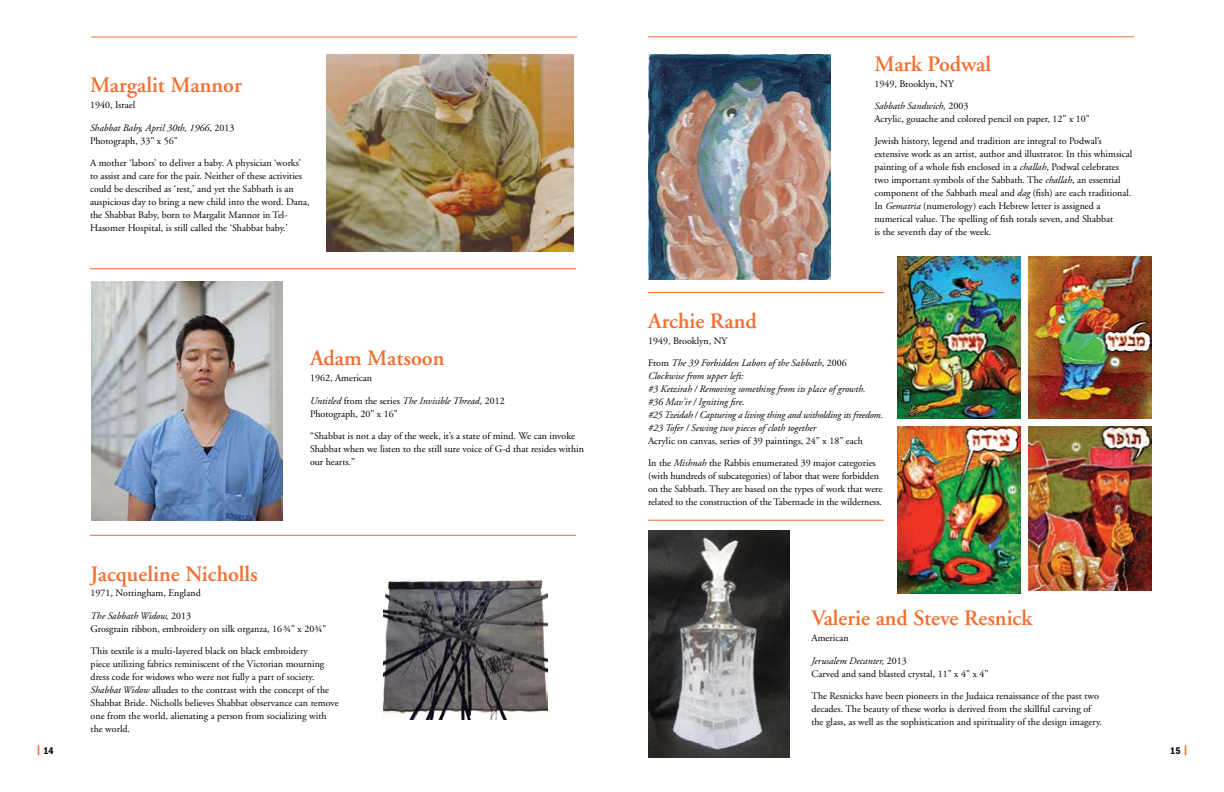
<style>
.page{position:relative;width:1224px;height:792px;background:#fff}
.page>*{position:absolute;margin:0;border:0;box-sizing:border-box;transform-origin:0 0}
.t1{font:600 22px "Adobe Garamond";color:#f36f31}
.t2{font:10px/13px "Adobe Garamond";color:#000}
.t3{font:italic 10px/13px "Adobe Garamond";color:#000}
.t4{font:10px "ITC Franklin Gothic Std Dm Cd";color:#000}
.s1{font-style:normal}
.s2{font-style:italic}
.s3{color:#f36f31}
</style>
<div class="page">
<img style="left:326px;top:54px;width:247px;height:197px">
<hr style="left:91px;top:37px;width:486px;height:1px;background:#f36f31">
<hr style="left:90px;top:268px;width:486px;height:1px;background:#f36f31">
<img style="left:91px;top:282px;width:191px;height:239px">
<hr style="left:90px;top:535px;width:486px;height:1px;background:#f36f31">
<img style="left:383px;top:576px;width:165px;height:144px">
<img style="left:649px;top:54px;width:181px;height:226px">
<hr style="left:648px;top:36px;width:486px;height:1px;background:#f36f31">
<hr style="left:648px;top:292px;width:236px;height:1px;background:#f36f31">
<hr style="left:648px;top:520px;width:236px;height:1px;background:#f36f31">
<img style="left:648px;top:531px;width:142px;height:226px">
<img style="left:1028px;top:257px;width:123px;height:162px">
<img style="left:898px;top:427px;width:123px;height:166px">
<img style="left:898px;top:256px;width:123px;height:163px">
<img style="left:1028px;top:427px;width:123px;height:163px">
<h1 class="t1" style="left:90px;top:73px;width:153px">Margalit Mannor</h1>
<p class="t2" style="left:90px;top:98px;width:47px">1940, Israel</p>
<p class="t3" style="left:90px;top:121px;width:146px">Shabbat Baby, April 30th, 1966<span class="s1">, 2013<br>Photograph, 33" x 56"</span></p>
<p class="t2" style="left:90px;top:156px;width:221px">A mother ‘labors’ to deliver a baby. A physician ‘works’ to assist and care for the pair. Neither of these activities could be described as ‘rest,’ and yet the Sabbath is an auspicious day to bring a new child into the word. Dana, the Shabbat Baby, born to Margalit Mannor in Tel-Hasomer Hospital, is still called the ‘Shabbat baby.’</p>
<h1 class="t1" style="left:310px;top:346px;width:136px">Adam Matsoon</h1>
<p class="t2" style="left:310px;top:372px;width:64px">1962, American</p>
<p class="t2" style="left:310px;top:395px;width:196px"><span class="s2">Untitled</span> from the series <span class="s2">The Invisible Thread,</span> 2012<br>Photograph, 20" x 16"</p>
<p class="t2" style="left:310px;top:430px;width:276px">“Shabbat is not a day of the week, it’s a state of mind. We can invoke<br>Shabbat when we listen to the still sure voice of G-d that resides within our hearts.”</p>
<h1 class="t1" style="left:91px;top:562px;width:169px">Jacqueline Nicholls</h1>
<p class="t2" style="left:91px;top:587px;width:112px">1971, Nottingham, England</p>
<p class="t2" style="left:91px;top:610px;width:237px"><span class="s2">The Sabbath Widow,</span> 2013<br>Grosgrain ribbon, embroidery on silk organza, 16¾" x 20¾"</p>
<p class="t2" style="left:91px;top:645px;width:250px">This textile is a multi-layered black on black embroidery<br>piece utilizing fabrics reminiscent of the Victorian mourning dress code for widows who were not fully a part of society.<br><span class="s2">Shabbat Widow</span> alludes to the contrast with the concept of the Shabbat Bride. Nicholls believes Shabbat observance can remove one from the world, alienating a person from socializing with the world.</p>
<h1 class="t1" style="left:874px;top:52px;width:118px">Mark Podwal</h1>
<p class="t2" style="left:874px;top:77px;width:81px">1949, Brooklyn, NY</p>
<p class="t2" style="left:874px;top:99px;width:217px"><span class="s2">Sabbath Sandwich,</span> 2003<br>Acrylic, gouache and colored pencil on paper, 12" x 10"</p>
<p class="t2" style="left:874px;top:134px;width:259px">Jewish history, legend and tradition are integral to Podwal’s extensive work as an artist, author and illustrator. In this whimsical painting of a whole fish enclosed in a <span class="s2">challah</span>, Podwal celebrates two important symbols of the Sabbath. The <span class="s2">challah</span>, an essential component of the Sabbath meal and <span class="s2">dag</span> (fish) are each traditional.<br>In <span class="s2">Gematria</span> (numerology) each Hebrew letter is assigned a numerical value. The spelling of fish totals seven, and Shabbat<br>is the seventh day of the week.</p>
<h1 class="t1" style="left:648px;top:309px;width:110px">Archie Rand</h1>
<p class="t2" style="left:648px;top:335px;width:81px">1949, Brooklyn, NY</p>
<p class="t3" style="left:648px;top:357px;width:237px"><span class="s1">From</span> The 39 Forbidden Labors of the Sabbath<span class="s1">, 2006<br></span>Clockwise from upper left:<br>#3 Ketzirah / Removing something from its place of growth.<br>#36 Mav'ir / Igniting fire.<br>#25 Tzeidah / Capturing a living thing and witholding its freedom. #23 Tofer / Sewing two pieces of cloth together</p>
<p class="t2" style="left:648px;top:435px;width:217px">Acrylic on canvas, series of 39 paintings, 24” x 18” each</p>
<p class="t2" style="left:648px;top:457px;width:236px">In the <span class="s2">Mishnah</span> the Rabbis enumerated 39 major categories (with hundreds of subcategories) of labor that were forbidden on the Sabbath. They are based on the types of work that were related to the construction of the Tabernacle in the wilderness.</p>
<h1 class="t1" style="left:811px;top:606px;width:222px">Valerie and Steve Resnick</h1>
<p class="t2" style="left:811px;top:632px;width:39px">American</p>
<p class="t2" style="left:811px;top:655px;width:179px"><span class="s2">Jerusalem Decanter,</span> 2013<br>Carved and sand blasted crystal, 11" x 4" x 4”</p>
<p class="t2" style="left:811px;top:690px;width:292px">The Resnicks have been pioneers in the Judaica renaissance of the past two decades. The beauty of these works is derived from the skillful carving of the glass, as well as the sophistication and spirituality of the design imagery.</p>
<p class="t4" style="left:36px;top:745px;width:19px"><span class="s3">|</span> 14</p>
<p class="t4" style="left:1170px;top:745px;width:19px">15 <span class="s3">|</span></p>
</div>
